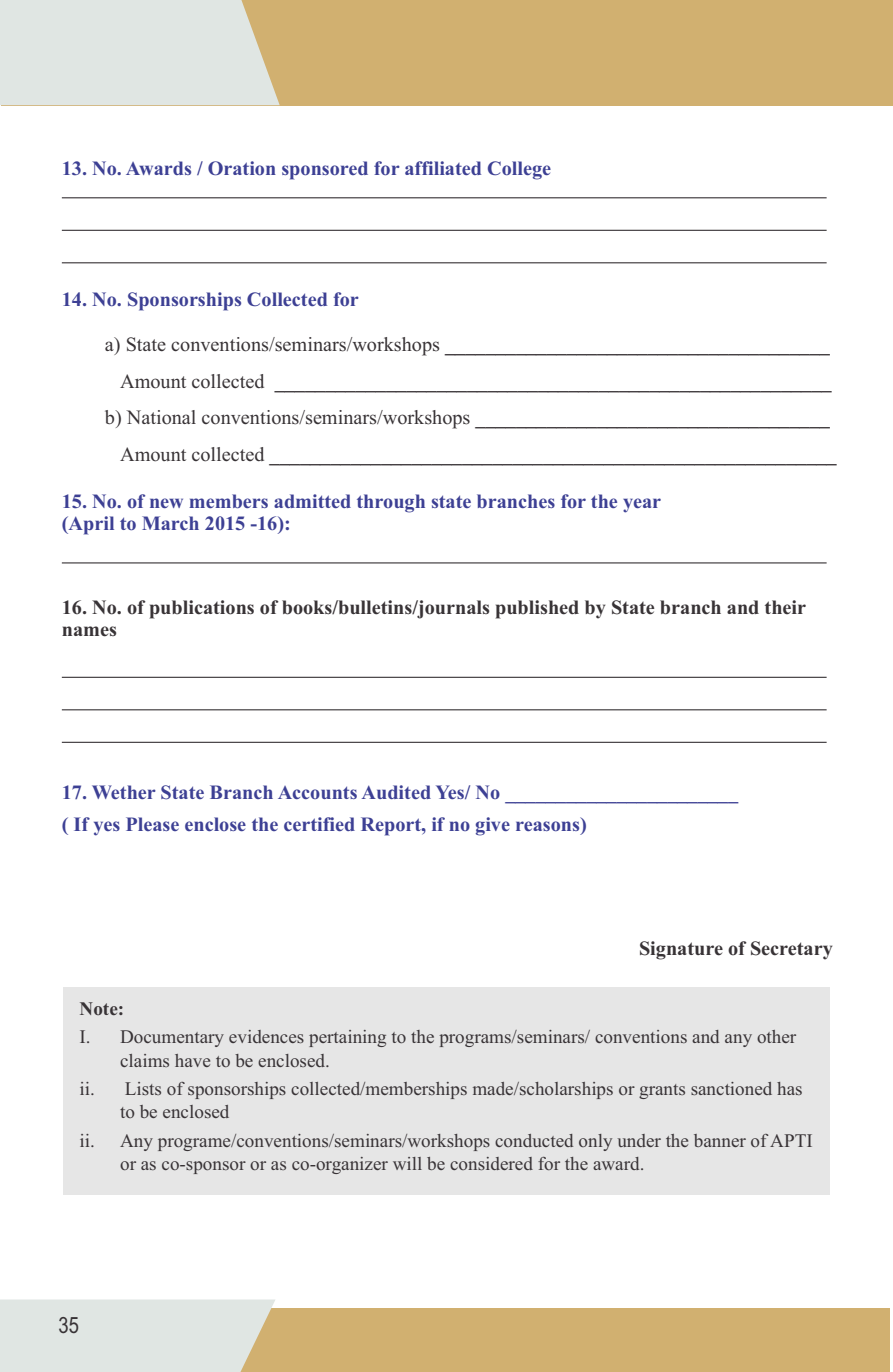
<style>
.page{position:relative;width:893px;height:1372px;background:#fff}
.page>*{position:absolute;margin:0;border:0;box-sizing:border-box;transform-origin:0 0}
.t1{font:22.5px "Arial Narrow";color:#383336}
.t2{font:700 20.25px/22.5px "Times New Roman";color:#383336}
.t3{font:700 20.25px/22.5px "Times New Roman";color:#3d4094}
.t4{font:20.25px "Times New Roman";color:#383336}
.t5{font:19.12px/23.4px "Times New Roman";color:#383336}
.t6{font:700 19.12px "Times New Roman";color:#383336}
.s1{font-weight:400}
.s2{font-weight:700}
</style>
<div class="page">
<div style="left:1px;top:0;width:892px;height:105px;background:#d1b070"></div>
<div style="left:0;top:0;width:280px;height:105px;background:#e0e6e3"></div>
<div style="left:0;top:1307px;width:890px;height:64px;background:#d1b070"></div>
<svg style="left:0;top:1299px;width:276px;height:72px;background:#dfe3dc"></svg>
<hr style="left:62px;top:197px;width:765px;height:1px;background:#383336">
<hr style="left:62px;top:230px;width:765px;height:1px;background:#383336">
<hr style="left:62px;top:262px;width:765px;height:1px;background:#383336">
<hr style="left:62px;top:562px;width:765px;height:1px;background:#383336">
<hr style="left:62px;top:676px;width:765px;height:2px;background:#383336">
<hr style="left:62px;top:709px;width:765px;height:1px;background:#383336">
<hr style="left:62px;top:741px;width:765px;height:1px;background:#383336">
<div style="left:64px;top:986px;width:766px;height:208px;background:#e6e6e6"></div>
<p class="t3" style="left:62px;top:159px;width:491px">13. No. Awards / Oration sponsored for affiliated College</p>
<p class="t3" style="left:62px;top:290px;width:299px">14. No. Sponsorships Collected for</p>
<p class="t2" style="left:105px;top:335px;width:727px"><span class="s1">a) State conventions/seminars/workshops</span> ______________________________________</p>
<p class="t2" style="left:120px;top:371px;width:713px"><span class="s1">Amount collected</span> _______________________________________________________</p>
<p class="t4" style="left:105px;top:410px;width:727px">b) National conventions/seminars/workshops <span class="s2">___________________________________</span></p>
<p class="t2" style="left:120px;top:445px;width:718px"><span class="s1">Amount collected</span> ________________________________________________________</p>
<p class="t3" style="left:62px;top:492px;width:601px">15. No. of new members admitted through state branches for the year (April to March 2015 -16):</p>
<p class="t2" style="left:62px;top:597px;width:746px">16. No. of publications of books/bulletins/journals published by State branch and their names</p>
<p class="t3" style="left:62px;top:779px;width:678px;line-height:31.3px">17. Wether State Branch Accounts Audited Yes/ No _______________________ ( If yes Please enclose the certified Report, if no give reasons)</p>
<p class="t2" style="left:639px;top:938px;width:195px">Signature of Secretary</p>
<p class="t6" style="left:80px;top:1001px;width:46px">Note:</p>
<p class="t5" style="left:120px;top:1026px;width:678px;text-indent:-40px">I. Documentary evidences pertaining to the programs/seminars/ conventions and any other claims have to be enclosed.</p>
<p class="t5" style="left:120px;top:1078px;width:684px;text-indent:-40px">ii. Lists of sponsorships collected/memberships made/scholarships or grants sanctioned has to be enclosed</p>
<p class="t5" style="left:120px;top:1130px;width:694px;text-indent:-41px">ii. Any programe/conventions/seminars/workshops conducted only under the banner of APTI or as co-sponsor or as co-organizer will be considered for the award.</p>
<p class="t1" style="left:59px;top:1316px;width:22px">35</p>
</div>
